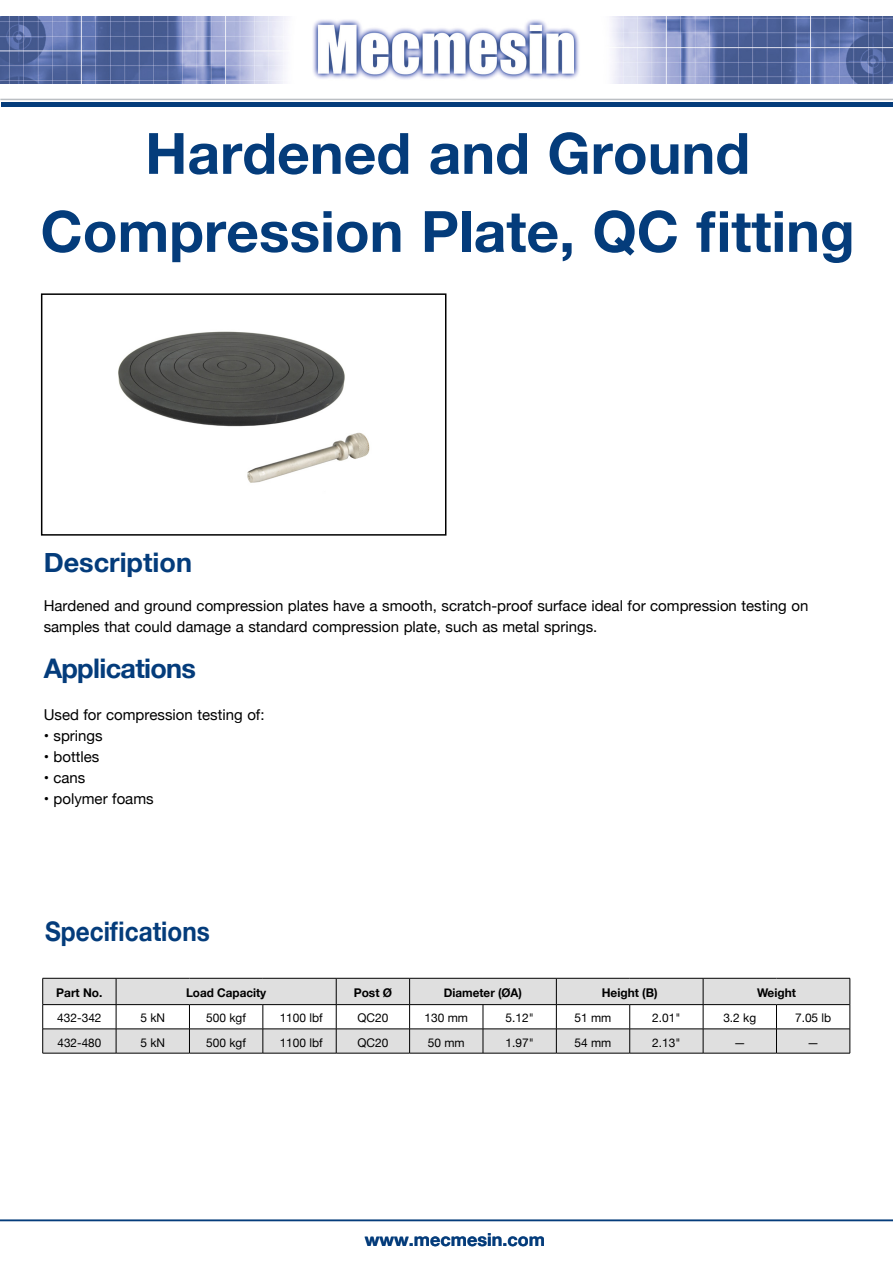
<style>
.page{position:relative;width:893px;height:1263px;background:#fff}
.page>*{position:absolute;margin:0;border:0;box-sizing:border-box;transform-origin:0 0}
.t1{font:700 57px/78px "Helvetica Neue";color:#043c7b;text-align:center}
.t2{font:700 27px "Helvetica Neue";color:#043c7b;scale:.9 1}
.t3{font:700 27px "Helvetica Neue";letter-spacing:-.025em;color:#043c7b}
.t4{font:700 27px "Helvetica Neue";color:#043c7b}
.t5{font:700 18px "Helvetica Neue";color:#043c7b}
.t6{font:15px/21px "Helvetica Neue";color:#000}
.t7{font:12px "Helvetica Neue";color:#000}
.t8{font:700 12px "Helvetica Neue";color:#000}
</style>
<div class="page">
<img style="left:0;top:16px;width:893px;height:67px">
<div style="left:1px;top:102px;width:892px;height:5px;background:#043c7b"></div>
<hr style="left:0;top:99px;width:893px;height:1px;background:#bbbfc3">
<hr style="left:0;top:1220px;width:893px;height:1px;background:#043c7b">
<img style="left:118px;top:331px;width:252px;height:152px">
<div style="left:41px;top:293px;width:405px;height:243px;border:2px solid #000"></div>
<svg style="left:43px;top:979px;width:807px;height:74px;fill:#dfdfdf"></svg>
<hr style="left:43px;top:978px;width:73px;height:1px;background:#000">
<hr style="left:116px;top:978px;width:73px;height:1px;background:#000">
<hr style="left:189px;top:978px;width:74px;height:1px;background:#000">
<hr style="left:263px;top:978px;width:73px;height:1px;background:#000">
<hr style="left:336px;top:978px;width:74px;height:1px;background:#000">
<hr style="left:410px;top:978px;width:73px;height:1px;background:#000">
<hr style="left:483px;top:978px;width:73px;height:1px;background:#000">
<hr style="left:556px;top:978px;width:74px;height:1px;background:#000">
<hr style="left:630px;top:978px;width:73px;height:1px;background:#000">
<hr style="left:703px;top:978px;width:73px;height:1px;background:#000">
<hr style="left:776px;top:978px;width:74px;height:1px;background:#000">
<hr style="left:43px;top:1004px;width:73px;height:1px;background:#000">
<hr style="left:116px;top:1004px;width:73px;height:1px;background:#000">
<hr style="left:189px;top:1004px;width:74px;height:1px;background:#000">
<hr style="left:263px;top:1004px;width:73px;height:1px;background:#000">
<hr style="left:336px;top:1004px;width:74px;height:1px;background:#000">
<hr style="left:410px;top:1004px;width:73px;height:1px;background:#000">
<hr style="left:483px;top:1004px;width:73px;height:1px;background:#000">
<hr style="left:556px;top:1004px;width:74px;height:1px;background:#000">
<hr style="left:630px;top:1004px;width:73px;height:1px;background:#000">
<hr style="left:703px;top:1004px;width:73px;height:1px;background:#000">
<hr style="left:776px;top:1004px;width:74px;height:1px;background:#000">
<hr style="left:43px;top:1029px;width:73px;height:1px;background:#000">
<hr style="left:116px;top:1029px;width:73px;height:1px;background:#000">
<hr style="left:189px;top:1029px;width:74px;height:1px;background:#000">
<hr style="left:263px;top:1029px;width:73px;height:1px;background:#000">
<hr style="left:336px;top:1029px;width:74px;height:1px;background:#000">
<hr style="left:410px;top:1029px;width:73px;height:1px;background:#000">
<hr style="left:483px;top:1029px;width:73px;height:1px;background:#000">
<hr style="left:556px;top:1029px;width:74px;height:1px;background:#000">
<hr style="left:630px;top:1029px;width:73px;height:1px;background:#000">
<hr style="left:703px;top:1029px;width:73px;height:1px;background:#000">
<hr style="left:776px;top:1029px;width:74px;height:1px;background:#000">
<hr style="left:43px;top:1053px;width:73px;height:1px;background:#000">
<hr style="left:116px;top:1053px;width:73px;height:1px;background:#000">
<hr style="left:189px;top:1053px;width:74px;height:1px;background:#000">
<hr style="left:263px;top:1053px;width:73px;height:1px;background:#000">
<hr style="left:336px;top:1053px;width:74px;height:1px;background:#000">
<hr style="left:410px;top:1053px;width:73px;height:1px;background:#000">
<hr style="left:483px;top:1053px;width:73px;height:1px;background:#000">
<hr style="left:556px;top:1053px;width:74px;height:1px;background:#000">
<hr style="left:630px;top:1053px;width:73px;height:1px;background:#000">
<hr style="left:703px;top:1053px;width:73px;height:1px;background:#000">
<hr style="left:776px;top:1053px;width:74px;height:1px;background:#000">
<svg style="left:42px;top:978px;width:1px;height:75px"></svg>
<svg style="left:116px;top:978px;width:1px;height:75px"></svg>
<svg style="left:189px;top:1005px;width:1px;height:48px"></svg>
<svg style="left:263px;top:1005px;width:1px;height:48px"></svg>
<svg style="left:336px;top:978px;width:1px;height:75px"></svg>
<svg style="left:409px;top:978px;width:1px;height:75px"></svg>
<svg style="left:483px;top:1005px;width:1px;height:48px"></svg>
<svg style="left:556px;top:978px;width:1px;height:75px"></svg>
<svg style="left:629px;top:1005px;width:1px;height:48px"></svg>
<svg style="left:703px;top:978px;width:1px;height:75px"></svg>
<svg style="left:776px;top:1005px;width:1px;height:48px"></svg>
<svg style="left:850px;top:978px;width:1px;height:75px"></svg>
<h1 class="t1" style="left:40px;top:116px;width:816px">Hardened and Ground<br>Compression Plate, QC fitting</h1>
<h2 class="t4" style="left:44px;top:541px;width:150px">Description</h2>
<p class="t6" style="left:44px;top:596px;width:766px">Hardened and ground compression plates have a smooth, scratch-proof surface ideal for compression testing on samples that could damage a standard compression plate, such as metal springs.</p>
<h2 class="t3" style="left:44px;top:647px;width:154px">Applications</h2>
<p class="t6" style="left:44px;top:705px;width:222px">Used for compression testing of:</p>
<p class="t6" style="left:44px;top:726px;width:61px">• springs</p>
<p class="t6" style="left:44px;top:747px;width:57px">• bottles</p>
<p class="t6" style="left:44px;top:768px;width:43px">• cans</p>
<p class="t6" style="left:44px;top:789px;width:112px">• polymer foams</p>
<h2 class="t2" style="left:45px;top:910px;width:184px">Specifications</h2>
<p class="t8" style="left:56px;top:983px;width:48px">Part No.</p>
<p class="t8" style="left:186px;top:983px;width:82px">Load Capacity</p>
<p class="t8" style="left:354px;top:983px;width:40px">Post Ø</p>
<p class="t8" style="left:444px;top:983px;width:80px">Diameter (ØA)</p>
<p class="t8" style="left:602px;top:983px;width:57px">Height (B)</p>
<p class="t8" style="left:757px;top:983px;width:40px">Weight</p>
<p class="t7" style="left:57px;top:1009px;width:46px">432-342</p>
<p class="t7" style="left:140px;top:1009px;width:26px">5 kN</p>
<p class="t7" style="left:206px;top:1009px;width:41px">500 kgf</p>
<p class="t7" style="left:280px;top:1009px;width:44px">1100 lbf</p>
<p class="t7" style="left:357px;top:1009px;width:32px">QC20</p>
<p class="t7" style="left:425px;top:1009px;width:45px">130 mm</p>
<p class="t7" style="left:506px;top:1009px;width:30px">5.12"</p>
<p class="t7" style="left:575px;top:1009px;width:38px">51 mm</p>
<p class="t7" style="left:652px;top:1009px;width:30px">2.01"</p>
<p class="t7" style="left:723px;top:1009px;width:34px">3.2 kg</p>
<p class="t7" style="left:795px;top:1009px;width:38px">7.05 lb</p>
<p class="t7" style="left:58px;top:1034px;width:45px">432-480</p>
<p class="t7" style="left:140px;top:1034px;width:26px">5 kN</p>
<p class="t7" style="left:206px;top:1034px;width:41px">500 kgf</p>
<p class="t7" style="left:280px;top:1034px;width:44px">1100 lbf</p>
<p class="t7" style="left:357px;top:1034px;width:32px">QC20</p>
<p class="t7" style="left:428px;top:1034px;width:38px">50 mm</p>
<p class="t7" style="left:506px;top:1034px;width:30px">1.97"</p>
<p class="t7" style="left:575px;top:1034px;width:38px">54 mm</p>
<p class="t7" style="left:652px;top:1034px;width:30px">2.13"</p>
<p class="t7" style="left:734px;top:1034px;width:13px">—</p>
<p class="t7" style="left:807px;top:1034px;width:13px">—</p>
<p class="t5" style="left:365px;top:1225px;width:182px">www.mecmesin.com</p>
</div>
